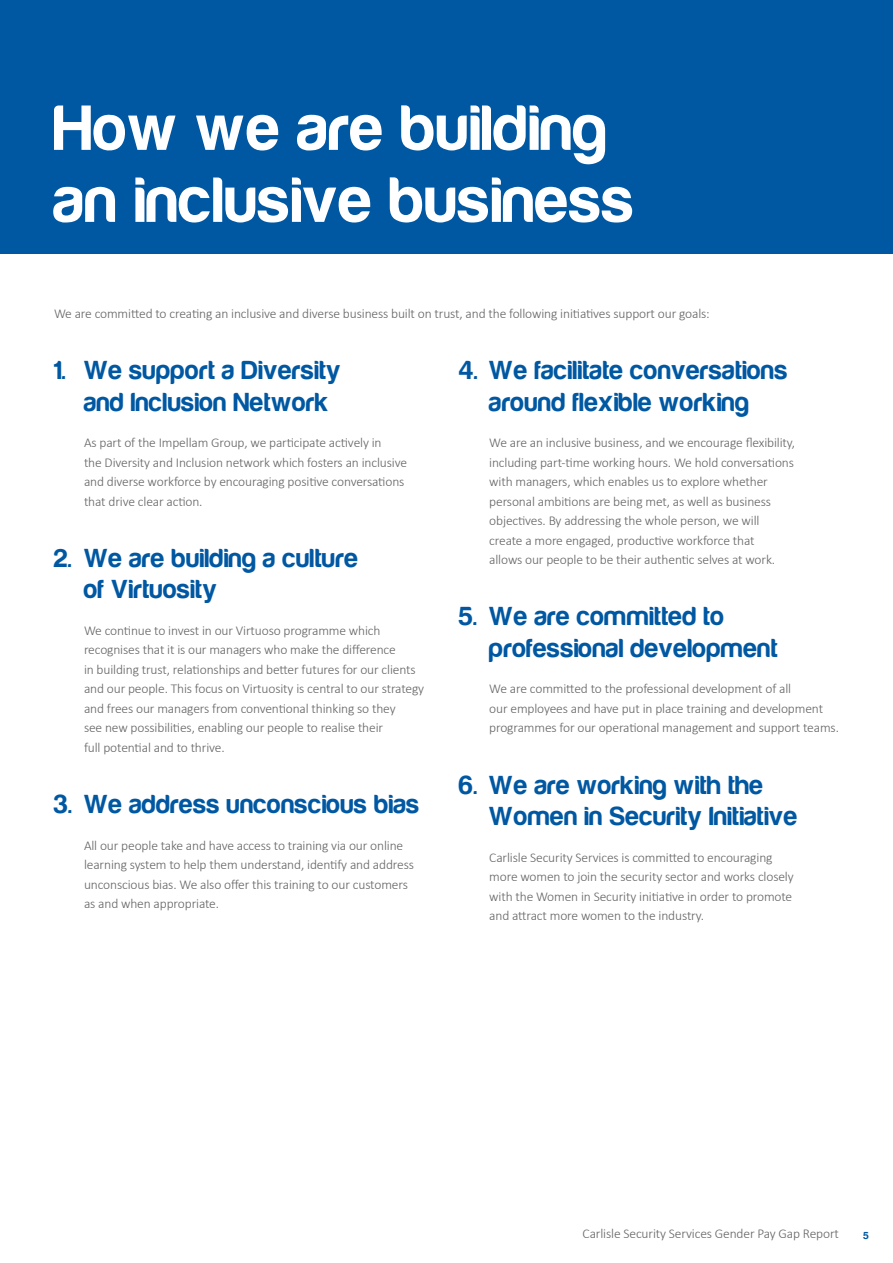
<style>
.page{position:relative;width:893px;height:1263px;background:#fff}
.page>*{position:absolute;margin:0;border:0;box-sizing:border-box;transform-origin:0 0}
.t1{font:66px/72px "Harabara";letter-spacing:.025em;color:#fff}
.t2{font:27px/31.5px "Harabara";letter-spacing:.025em;color:#0058a2}
.t3{font:300 13.5px/19.5px "Calibri";letter-spacing:-.01em;color:#646363}
.t4{font:10.5px "Harabara";color:#0058a2}
</style>
<div class="page">
<div style="left:0;top:0;width:893px;height:254px;background:#0058a2"></div>
<h1 class="t1" style="left:54px;top:93px;width:581px">How we are building an inclusive business</h1>
<p class="t3" style="left:54px;top:303px;width:657px">We are committed to creating an inclusive and diverse business built on trust, and the following initiatives support our goals:</p>
<h2 class="t2" style="left:84px;top:355px;width:258px;text-indent:-30px">1. We support a Diversity and Inclusion Network</h2>
<p class="t3" style="left:84px;top:433px;width:325px">As part of the Impellam Group, we participate actively in<br>the Diversity and Inclusion network which fosters an inclusive and diverse workforce by encouraging positive conversations that drive clear action.</p>
<h2 class="t2" style="left:84px;top:542px;width:275px;text-indent:-30px">2. We are building a culture of Virtuosity</h2>
<p class="t3" style="left:84px;top:620px;width:342px">We continue to invest in our Virtuoso programme which recognises that it is our managers who make the difference<br>in building trust, relationships and better futures for our clients and our people. This focus on Virtuosity is central to our strategy and frees our managers from conventional thinking so they<br>see new possibilities, enabling our people to realise their<br>full potential and to thrive.</p>
<h2 class="t2" style="left:54px;top:789px;width:367px">3. We address unconscious bias</h2>
<p class="t3" style="left:84px;top:835px;width:332px">All our people take and have access to training via our online learning system to help them understand, identify and address unconscious bias. We also offer this training to our customers as and when appropriate.</p>
<h2 class="t2" style="left:459px;top:355px;width:330px;text-align:center">4. We facilitate conversations around flexible working</h2>
<p class="t3" style="left:489px;top:433px;width:307px">We are an inclusive business, and we encourage flexibility, including part-time working hours. We hold conversations with managers, which enables us to explore whether personal ambitions are being met, as well as business objectives. By addressing the whole person, we will create a more engaged, productive workforce that<br>allows our people to be their authentic selves at work.</p>
<h2 class="t2" style="left:489px;top:601px;width:290px;text-indent:-30px">5. We are committed to professional development</h2>
<p class="t3" style="left:489px;top:679px;width:351px">We are committed to the professional development of all<br>our employees and have put in place training and development programmes for our operational management and support teams.</p>
<h2 class="t2" style="left:489px;top:769px;width:310px;text-indent:-30px">6. We are working with the<br>Women in Security Initiative</h2>
<p class="t3" style="left:489px;top:847px;width:306px">Carlisle Security Services is committed to encouraging more women to join the security sector and works closely with the Women in Security initiative in order to promote and attract more women to the industry.</p>
<p class="t3" style="left:583px;top:1224px;width:258px">Carlisle Security Services Gender Pay Gap Report</p>
<p class="t4" style="left:863px;top:1230px;width:7px">5</p>
</div>
